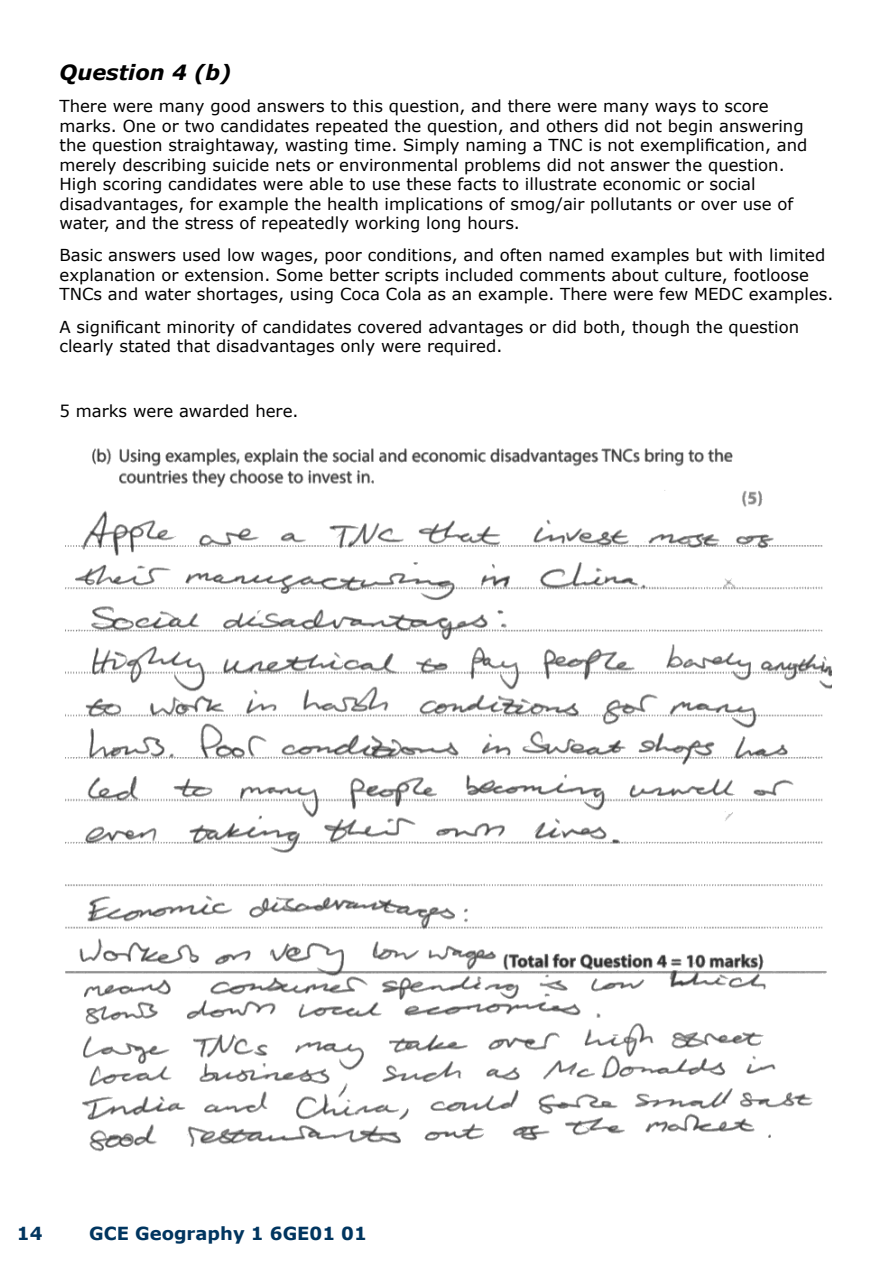
<style>
.page{position:relative;width:893px;height:1263px;background:#fff}
.page>*{position:absolute;margin:0;border:0;box-sizing:border-box;transform-origin:0 0}
.t1{font:italic 700 21px "Verdana";color:#000}
.t2{font:700 18px "Verdana";color:#00355f}
.t3{font:16.5px/19.5px "Verdana";color:#000}
</style>
<div class="page">
<img style="left:65px;top:448px;width:766px;height:704px">
<p class="t1" style="left:60px;top:57px;width:174px">Question 4 (b)</p>
<p class="t3" style="left:60px;top:96px;width:749px">There were many good answers to this question, and there were many ways to score marks. One or two candidates repeated the question, and others did not begin answering the question straightaway, wasting time. Simply naming a TNC is not exemplification, and merely describing suicide nets or environmental problems did not answer the question.<br>High scoring candidates were able to use these facts to illustrate economic or social disadvantages, for example the health implications of smog/air pollutants or over use of water, and the stress of repeatedly working long hours.</p>
<p class="t3" style="left:60px;top:245px;width:775px">Basic answers used low wages, poor conditions, and often named examples but with limited explanation or extension. Some better scripts included comments about culture, footloose<br>TNCs and water shortages, using Coca Cola as an example. There were few MEDC examples.</p>
<p class="t3" style="left:60px;top:317px;width:741px">A significant minority of candidates covered advantages or did both, though the question clearly stated that disadvantages only were required.</p>
<p class="t3" style="left:60px;top:401px;width:240px">5 marks were awarded here.</p>
<p class="t2" style="left:17px;top:1221px;width:27px">14</p>
<p class="t2" style="left:89px;top:1221px;width:279px">GCE Geography 1 6GE01 01</p>
</div>
